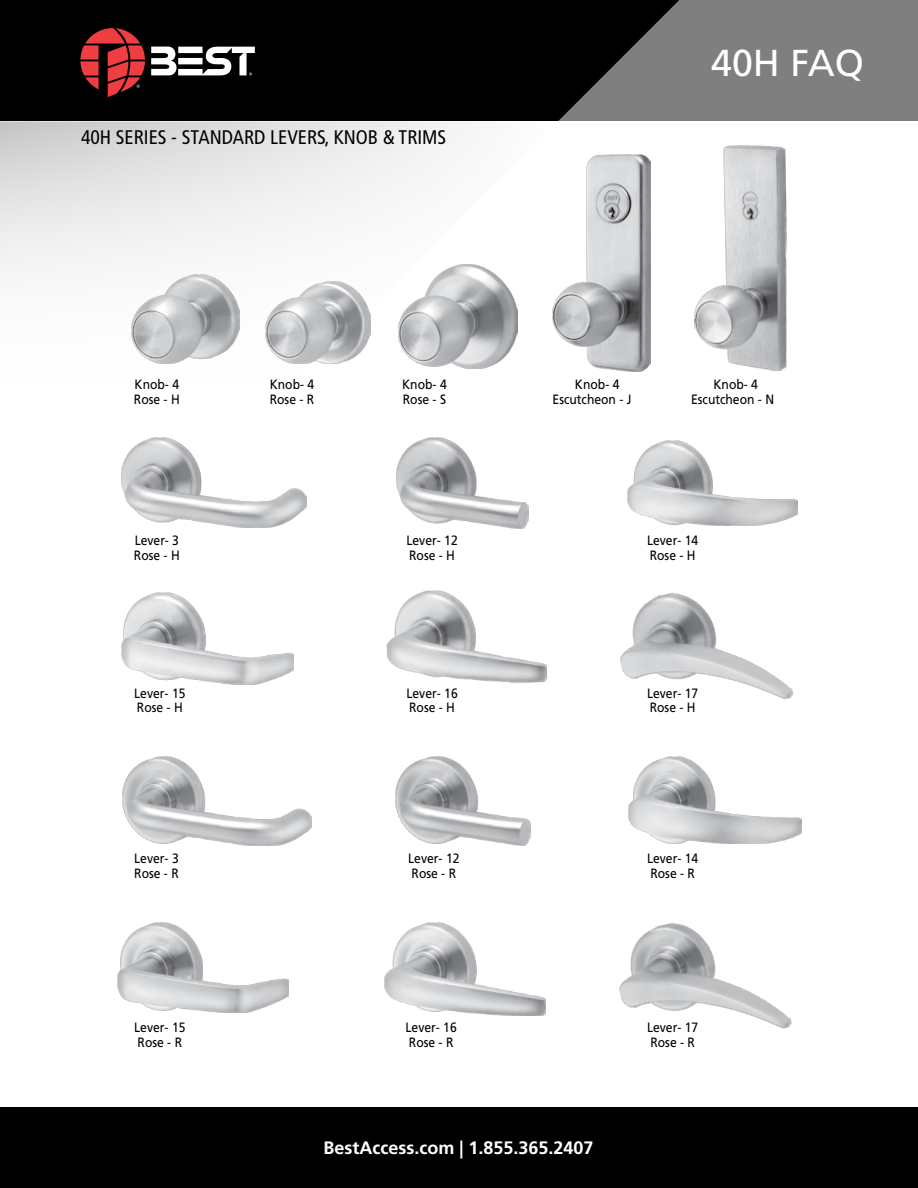
<style>
.page{position:relative;width:918px;height:1188px;background:#fff}
.page>*{position:absolute;margin:0;border:0;box-sizing:border-box;transform-origin:0 0}
.t1{font:37.5px "Frutiger LT Std";color:#fff}
.t2{font:condensed 19.65px "Frutiger LT Std";color:#000}
.t3{font:700 18px "Frutiger LT Std";color:#fff}
.t4{font:13.5px/14.9px "Frutiger LT Std";color:#000;scale:.9 1}
</style>
<div class="page">
<div style="left:0;top:1107px;width:918px;height:81px;background:#000"></div>
<svg style="left:0;top:122px;width:553px;height:702px"></svg>
<div style="left:0;top:0;width:918px;height:122px;background:#000"></div>
<svg style="left:558px;top:0;width:360px;height:122px;fill:#7f7f7f"></svg>
<svg style="left:80px;top:28px;width:65px;height:69px"></svg>
<svg style="left:151px;top:47px;width:104px;height:29px"></svg>
<img style="left:122px;top:437px;width:184px;height:90px">
<img style="left:397px;top:438px;width:132px;height:90px">
<img style="left:627px;top:440px;width:171px;height:85px">
<img style="left:122px;top:592px;width:171px;height:92px">
<img style="left:385px;top:587px;width:162px;height:101px">
<img style="left:620px;top:592px;width:174px;height:108px">
<img style="left:122px;top:757px;width:189px;height:89px">
<img style="left:395px;top:757px;width:135px;height:89px">
<img style="left:629px;top:757px;width:173px;height:86px">
<img style="left:118px;top:923px;width:171px;height:90px">
<img style="left:384px;top:922px;width:162px;height:93px">
<img style="left:619px;top:922px;width:173px;height:107px">
<img style="left:132px;top:274px;width:107px;height:90px">
<img style="left:266px;top:281px;width:104px;height:83px">
<img style="left:398px;top:264px;width:119px;height:104px">
<img style="left:553px;top:154px;width:97px;height:218px">
<img style="left:694px;top:145px;width:93px;height:226px">
<h2 class="t2" style="left:81px;top:126px;width:367px">40H SERIES - STANDARD LEVERS, KNOB &amp; TRIMS</h2>
<h1 class="t1" style="left:711px;top:41px;width:154px">40H FAQ</h1>
<p class="t4" style="left:134px;top:377px;width:53px">Knob- 4<br>Rose - H</p>
<p class="t4" style="left:270px;top:377px;width:51px">Knob- 4<br>Rose - R</p>
<p class="t4" style="left:402px;top:377px;width:51px">Knob- 4<br>Rose - S</p>
<p class="t4" style="left:553px;top:377px;width:89px;text-indent:22px">Knob- 4<br>Escutcheon - J</p>
<p class="t4" style="left:691px;top:377px;width:94px;text-align:center">Knob- 4<br>Escutcheon - N</p>
<p class="t4" style="left:134px;top:533px;width:53px">Lever- 3<br>Rose - H</p>
<p class="t4" style="left:406px;top:533px;width:59px">Lever- 12<br>Rose - H</p>
<p class="t4" style="left:647px;top:533px;width:59px">Lever- 14<br>Rose - H</p>
<p class="t4" style="left:134px;top:686px;width:59px">Lever- 15<br>Rose - H</p>
<p class="t4" style="left:406px;top:686px;width:59px">Lever- 16<br>Rose - H</p>
<p class="t4" style="left:647px;top:686px;width:59px">Lever- 17<br>Rose - H</p>
<p class="t4" style="left:134px;top:851px;width:51px">Lever- 3<br>Rose - R</p>
<p class="t4" style="left:408px;top:851px;width:59px">Lever- 12<br>Rose - R</p>
<p class="t4" style="left:647px;top:851px;width:59px">Lever- 14<br>Rose - R</p>
<p class="t4" style="left:134px;top:1020px;width:59px">Lever- 15<br>Rose - R</p>
<p class="t4" style="left:406px;top:1020px;width:59px">Lever- 16<br>Rose - R</p>
<p class="t4" style="left:647px;top:1020px;width:59px">Lever- 17<br>Rose - R</p>
<h3 class="t3" style="left:323px;top:1137px;width:272px">BestAccess.com | 1.855.365.2407</h3>
</div>
